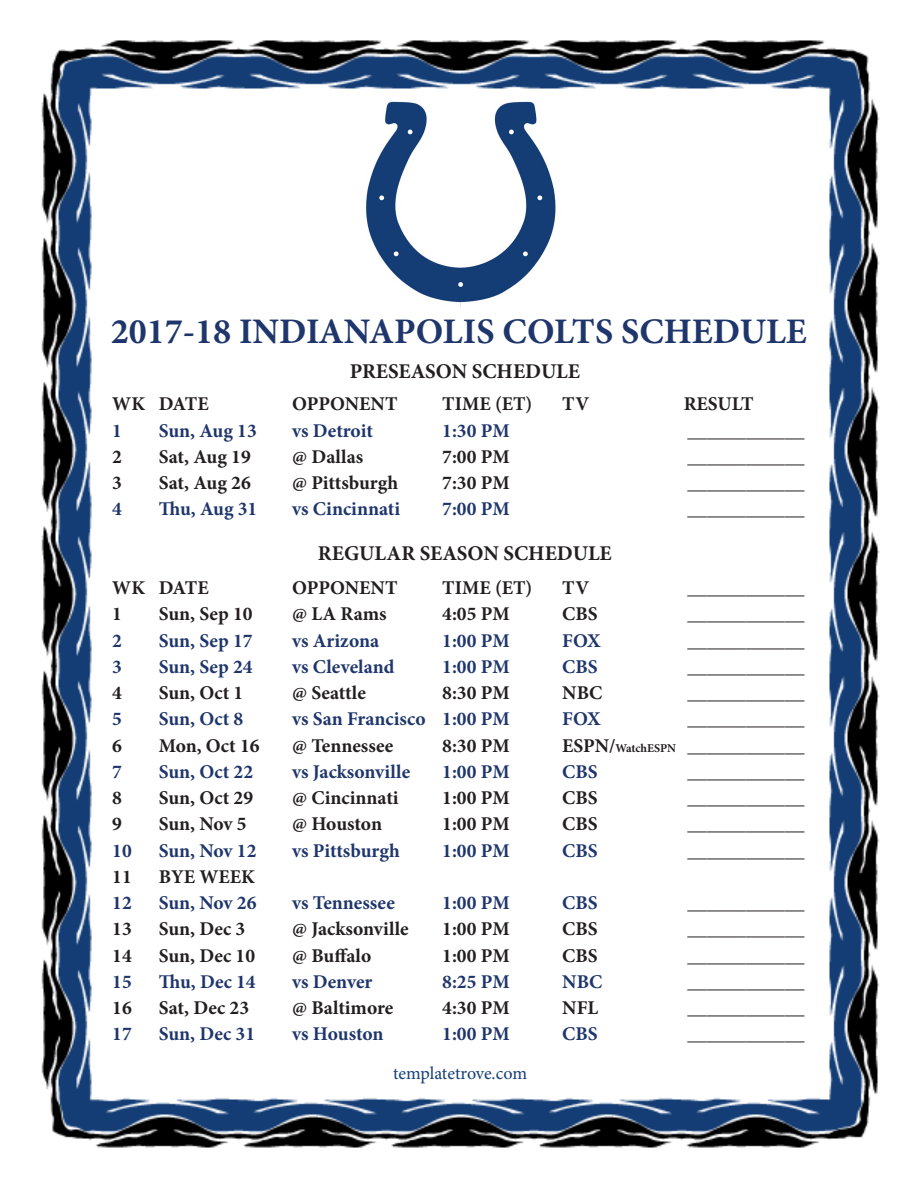
<style>
.page{position:relative;width:918px;height:1188px;background:#fff}
.page>*{position:absolute;margin:0;border:0;box-sizing:border-box;transform-origin:0 0}
.t1{font:700 36px "Minion Pro";color:#1f366c}
.t2{font:700 21px "Minion Pro";color:#231f20}
.t3{font:700 19.5px "Minion Pro";color:#231f20}
.t4{font:700 19.5px "Minion Pro";color:#1f366c}
.t5{font:18px "Minion Pro";letter-spacing:-.005em;color:#143d75}
.s1{font-size:12px}
</style>
<div class="page">
<img style="left:41px;top:40px;width:839px;height:1108px">
<img style="left:355px;top:97px;width:208px;height:211px">
<p class="t1" style="left:111px;top:306px;width:697px">2017-18 INDIANAPOLIS COLTS SCHEDULE</p>
<p class="t2" style="left:350px;top:357px;width:232px">PRESEASON SCHEDULE</p>
<p class="t3" style="left:112px;top:390px;width:98px">WK DATE</p>
<p class="t3" style="left:292px;top:390px;width:107px">OPPONENT</p>
<p class="t3" style="left:442px;top:390px;width:92px">TIME (ET)</p>
<p class="t3" style="left:562px;top:390px;width:28px">TV</p>
<p class="t3" style="left:684px;top:390px;width:71px">RESULT</p>
<p class="t4" style="left:112px;top:417px;width:11px">1</p>
<p class="t4" style="left:159px;top:417px;width:99px">Sun, Aug 13</p>
<p class="t4" style="left:292px;top:417px;width:82px">vs Detroit</p>
<p class="t4" style="left:442px;top:417px;width:69px">1:30 PM</p>
<p class="t3" style="left:688px;top:417px;width:118px">____________</p>
<p class="t3" style="left:112px;top:443px;width:11px">2</p>
<p class="t3" style="left:159px;top:443px;width:94px">Sat, Aug 19</p>
<p class="t3" style="left:292px;top:443px;width:72px">@ Dallas</p>
<p class="t3" style="left:442px;top:443px;width:69px">7:00 PM</p>
<p class="t3" style="left:688px;top:443px;width:118px">____________</p>
<p class="t3" style="left:112px;top:469px;width:11px">3</p>
<p class="t3" style="left:159px;top:469px;width:94px">Sat, Aug 26</p>
<p class="t3" style="left:292px;top:469px;width:108px">@ Pittsburgh</p>
<p class="t3" style="left:442px;top:469px;width:69px">7:30 PM</p>
<p class="t3" style="left:688px;top:469px;width:118px">____________</p>
<p class="t4" style="left:112px;top:495px;width:11px">4</p>
<p class="t4" style="left:159px;top:495px;width:100px">Thu, Aug 31</p>
<p class="t4" style="left:292px;top:495px;width:109px">vs Cincinnati</p>
<p class="t4" style="left:442px;top:495px;width:69px">7:00 PM</p>
<p class="t3" style="left:688px;top:495px;width:118px">____________</p>
<p class="t2" style="left:318px;top:539px;width:295px">REGULAR SEASON SCHEDULE</p>
<p class="t3" style="left:112px;top:574px;width:98px">WK DATE</p>
<p class="t3" style="left:292px;top:574px;width:107px">OPPONENT</p>
<p class="t3" style="left:442px;top:574px;width:92px">TIME (ET)</p>
<p class="t3" style="left:562px;top:574px;width:28px">TV</p>
<p class="t3" style="left:688px;top:574px;width:118px">____________</p>
<p class="t3" style="left:112px;top:600px;width:11px">1</p>
<p class="t3" style="left:159px;top:600px;width:95px">Sun, Sep 10</p>
<p class="t3" style="left:292px;top:600px;width:96px">@ LA Rams</p>
<p class="t3" style="left:442px;top:600px;width:69px">4:05 PM</p>
<p class="t3" style="left:562px;top:600px;width:37px">CBS</p>
<p class="t3" style="left:688px;top:600px;width:118px">____________</p>
<p class="t4" style="left:112px;top:627px;width:11px">2</p>
<p class="t4" style="left:159px;top:627px;width:95px">Sun, Sep 17</p>
<p class="t4" style="left:292px;top:627px;width:89px">vs Arizona</p>
<p class="t4" style="left:442px;top:627px;width:69px">1:00 PM</p>
<p class="t4" style="left:562px;top:627px;width:40px">FOX</p>
<p class="t3" style="left:688px;top:627px;width:118px">____________</p>
<p class="t4" style="left:112px;top:653px;width:11px">3</p>
<p class="t4" style="left:159px;top:653px;width:95px">Sun, Sep 24</p>
<p class="t4" style="left:292px;top:653px;width:104px">vs Cleveland</p>
<p class="t4" style="left:442px;top:653px;width:69px">1:00 PM</p>
<p class="t4" style="left:562px;top:653px;width:37px">CBS</p>
<p class="t3" style="left:688px;top:653px;width:118px">____________</p>
<p class="t3" style="left:112px;top:679px;width:11px">4</p>
<p class="t3" style="left:159px;top:679px;width:86px">Sun, Oct 1</p>
<p class="t3" style="left:292px;top:679px;width:75px">@ Seattle</p>
<p class="t3" style="left:442px;top:679px;width:69px">8:30 PM</p>
<p class="t3" style="left:562px;top:679px;width:42px">NBC</p>
<p class="t3" style="left:688px;top:679px;width:118px">____________</p>
<p class="t4" style="left:112px;top:705px;width:11px">5</p>
<p class="t4" style="left:159px;top:705px;width:86px">Sun, Oct 8</p>
<p class="t4" style="left:292px;top:705px;width:219px">vs San Francisco 1:00 PM</p>
<p class="t4" style="left:562px;top:705px;width:40px">FOX</p>
<p class="t3" style="left:688px;top:705px;width:118px">____________</p>
<p class="t3" style="left:112px;top:732px;width:11px">6</p>
<p class="t3" style="left:159px;top:732px;width:102px">Mon, Oct 16</p>
<p class="t3" style="left:292px;top:732px;width:103px">@ Tennessee</p>
<p class="t3" style="left:442px;top:732px;width:69px">8:30 PM</p>
<p class="t3" style="left:562px;top:732px;width:244px">ESPN/<span class="s1">WatchESPN</span> ____________</p>
<p class="t4" style="left:112px;top:758px;width:11px">7</p>
<p class="t4" style="left:159px;top:758px;width:96px">Sun, Oct 22</p>
<p class="t4" style="left:292px;top:758px;width:119px">vs Jacksonville</p>
<p class="t4" style="left:442px;top:758px;width:69px">1:00 PM</p>
<p class="t4" style="left:562px;top:758px;width:37px">CBS</p>
<p class="t3" style="left:688px;top:758px;width:118px">____________</p>
<p class="t3" style="left:112px;top:784px;width:11px">8</p>
<p class="t3" style="left:159px;top:784px;width:96px">Sun, Oct 29</p>
<p class="t3" style="left:292px;top:784px;width:108px">@ Cincinnati</p>
<p class="t3" style="left:442px;top:784px;width:69px">1:00 PM</p>
<p class="t3" style="left:562px;top:784px;width:37px">CBS</p>
<p class="t3" style="left:688px;top:784px;width:118px">____________</p>
<p class="t3" style="left:112px;top:810px;width:11px">9</p>
<p class="t3" style="left:159px;top:810px;width:89px">Sun, Nov 5</p>
<p class="t3" style="left:292px;top:810px;width:91px">@ Houston</p>
<p class="t3" style="left:442px;top:810px;width:69px">1:00 PM</p>
<p class="t3" style="left:562px;top:810px;width:37px">CBS</p>
<p class="t3" style="left:688px;top:810px;width:118px">____________</p>
<p class="t4" style="left:112px;top:837px;width:21px">10</p>
<p class="t4" style="left:159px;top:837px;width:99px">Sun, Nov 12</p>
<p class="t4" style="left:292px;top:837px;width:109px">vs Pittsburgh</p>
<p class="t4" style="left:442px;top:837px;width:69px">1:00 PM</p>
<p class="t4" style="left:562px;top:837px;width:37px">CBS</p>
<p class="t3" style="left:688px;top:837px;width:118px">____________</p>
<p class="t3" style="left:112px;top:863px;width:21px">11</p>
<p class="t3" style="left:159px;top:863px;width:98px">BYE WEEK</p>
<p class="t4" style="left:112px;top:889px;width:21px">12</p>
<p class="t4" style="left:159px;top:889px;width:99px">Sun, Nov 26</p>
<p class="t4" style="left:292px;top:889px;width:104px">vs Tennessee</p>
<p class="t4" style="left:442px;top:889px;width:69px">1:00 PM</p>
<p class="t4" style="left:562px;top:889px;width:37px">CBS</p>
<p class="t3" style="left:688px;top:889px;width:118px">____________</p>
<p class="t3" style="left:112px;top:915px;width:21px">13</p>
<p class="t3" style="left:159px;top:915px;width:88px">Sun, Dec 3</p>
<p class="t3" style="left:292px;top:915px;width:118px">@ Jacksonville</p>
<p class="t3" style="left:442px;top:915px;width:69px">1:00 PM</p>
<p class="t3" style="left:562px;top:915px;width:37px">CBS</p>
<p class="t3" style="left:688px;top:915px;width:118px">____________</p>
<p class="t3" style="left:112px;top:942px;width:21px">14</p>
<p class="t3" style="left:159px;top:942px;width:98px">Sun, Dec 10</p>
<p class="t3" style="left:292px;top:942px;width:81px">@ Buffalo</p>
<p class="t3" style="left:442px;top:942px;width:69px">1:00 PM</p>
<p class="t3" style="left:562px;top:942px;width:37px">CBS</p>
<p class="t3" style="left:688px;top:942px;width:118px">____________</p>
<p class="t4" style="left:112px;top:968px;width:21px">15</p>
<p class="t4" style="left:159px;top:968px;width:98px">Thu, Dec 14</p>
<p class="t4" style="left:292px;top:968px;width:82px">vs Denver</p>
<p class="t4" style="left:442px;top:968px;width:69px">8:25 PM</p>
<p class="t4" style="left:562px;top:968px;width:42px">NBC</p>
<p class="t3" style="left:688px;top:968px;width:118px">____________</p>
<p class="t3" style="left:112px;top:994px;width:21px">16</p>
<p class="t3" style="left:159px;top:994px;width:92px">Sat, Dec 23</p>
<p class="t3" style="left:292px;top:994px;width:103px">@ Baltimore</p>
<p class="t3" style="left:442px;top:994px;width:69px">4:30 PM</p>
<p class="t3" style="left:562px;top:994px;width:37px">NFL</p>
<p class="t3" style="left:688px;top:994px;width:118px">____________</p>
<p class="t4" style="left:112px;top:1020px;width:21px">17</p>
<p class="t4" style="left:159px;top:1020px;width:98px">Sun, Dec 31</p>
<p class="t4" style="left:292px;top:1020px;width:93px">vs Houston</p>
<p class="t4" style="left:442px;top:1020px;width:69px">1:00 PM</p>
<p class="t4" style="left:562px;top:1020px;width:37px">CBS</p>
<p class="t3" style="left:688px;top:1020px;width:118px">____________</p>
<p class="t5" style="left:393px;top:1061px;width:136px">templatetrove.com</p>
</div>
